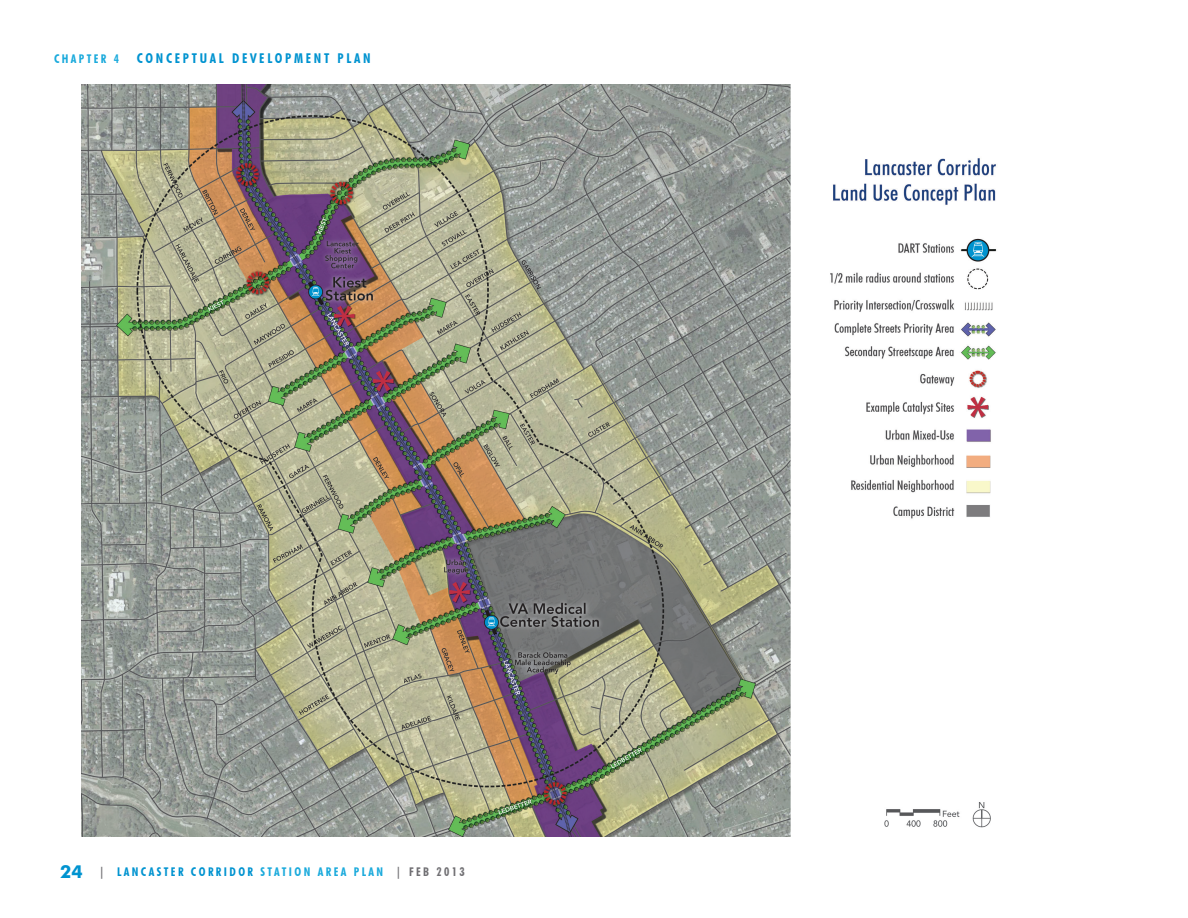
<style>
.page{position:relative;width:1188px;height:918px;background:#fff}
.page>*{position:absolute;margin:0;border:0;box-sizing:border-box;transform-origin:0 0}
.t1{font:700 condensed 13.5px "Futura BT";letter-spacing:.2em;color:#0093d0}
.t2{font:700 condensed 12px "Futura BT";letter-spacing:.2em;color:#0093d0}
.t3{font:700 condensed 12px "Futura BT";letter-spacing:.2em;color:#1baadc}
.s1{font-stretch:normal;font-size:18px}
.s2{color:#717074}
.s3{color:#1baadc}
</style>
<div class="page">
<img style="left:81px;top:84px;width:710px;height:753px">
<img style="left:830px;top:158px;width:167px;height:670px">
<p class="t3" style="left:54px;top:51px;width:67px">CHAPTER 4</p>
<p class="t1" style="left:137px;top:50px;width:235px">CONCEPTUAL DEVELOPMENT PLAN</p>
<p class="t2" style="left:60px;top:865px;width:406px"><span class="s1">24</span> <span class="s2">|</span> LANCASTER CORRIDOR <span class="s3">STATION AREA PLAN</span> <span class="s2">| FEB 2013</span></p>
</div>
